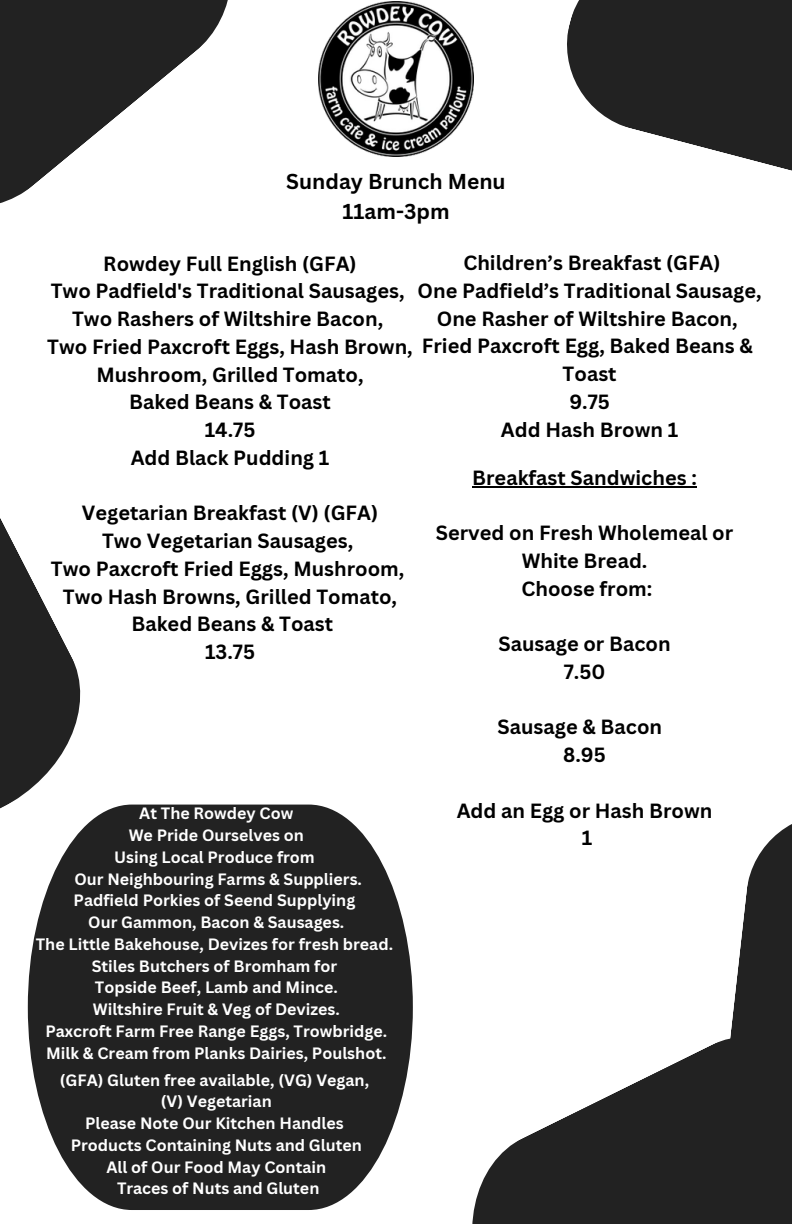
<style>
.page{position:relative;width:792px;height:1224px;background:#fff}
.page>*{position:absolute;margin:0;border:0;box-sizing:border-box;transform-origin:0 0}
.t1{font:700 21px/29.2px "Canva Sans";color:#000;text-align:center}
.t2{font:700 20px/27.8px "Canva Sans";color:#000;text-align:center}
.t3{font:700 16px "Canva Sans";color:#fff}
</style>
<div class="page">
<svg style="left:0;top:0;width:228px;height:204px;fill:#222"></svg>
<svg style="left:567px;top:0;width:225px;height:171px;fill:#222"></svg>
<svg style="left:472px;top:1041px;width:320px;height:183px;fill:#222"></svg>
<svg style="left:722px;top:824px;width:70px;height:342px"></svg>
<svg style="left:0;top:518px;width:81px;height:291px;fill:#222"></svg>
<img style="left:319px;top:2px;width:155px;height:155px">
<svg style="left:28px;top:805px;width:385px;height:405px;background:#3b3b3b"></svg>
<hr style="left:472px;top:486px;width:225px;height:2px;background:#000">
<p class="t1" style="left:286px;top:167px;width:221px">Sunday Brunch Menu<br>11am-3pm</p>
<p class="t2" style="left:418px;top:248px;width:345px">Children’s Breakfast (GFA)<br>One Padfield’s Traditional Sausage,<br>One Rasher of Wiltshire Bacon,<br>Fried Paxcroft Egg, Baked Beans &amp;<br>Toast<br>9.75<br>Add Hash Brown 1</p>
<p class="t2" style="left:472px;top:463px;width:226px">Breakfast Sandwiches :</p>
<p class="t2" style="left:47px;top:249px;width:367px">Rowdey Full English (GFA)<br>Two Padfield's Traditional Sausages,<br>Two Rashers of Wiltshire Bacon,<br>Two Fried Paxcroft Eggs, Hash Brown,<br>Mushroom, Grilled Tomato,<br>Baked Beans &amp; Toast<br>14.75</p>
<h1 class="t2" style="left:131px;top:443px;width:200px">Add Black Pudding 1</h1>
<h1 class="t2" style="left:51px;top:499px;width:355px">Vegetarian Breakfast (V) (GFA)<br>Two Vegetarian Sausages,<br>Two Paxcroft Fried Eggs, Mushroom,<br>Two Hash Browns, Grilled Tomato,<br>Baked Beans &amp; Toast<br>13.75</h1>
<p class="t2" style="left:436px;top:518px;width:299px">Served on Fresh Wholemeal or<br>White Bread.<br>Choose from:</p>
<p class="t2" style="left:498px;top:629px;width:174px">Sausage or Bacon<br>7.50</p>
<h1 class="t3" style="left:139px;top:802px;width:156px">At The Rowdey Cow</h1>
<h1 class="t3" style="left:129px;top:824px;width:177px">We Pride Ourselves on</h1>
<h1 class="t3" style="left:114px;top:846px;width:202px">Using Local Produce from</h1>
<h1 class="t3" style="left:74px;top:868px;width:289px">Our Neighbouring Farms &amp; Suppliers.</h1>
<h1 class="t3" style="left:74px;top:889px;width:283px">Padfield Porkies of Seend Supplying</h1>
<h1 class="t3" style="left:88px;top:911px;width:258px">Our Gammon, Bacon &amp; Sausages.</h1>
<h1 class="t3" style="left:36px;top:933px;width:359px">The Little Bakehouse, Devizes for fresh bread.</h1>
<h1 class="t3" style="left:92px;top:955px;width:247px">Stiles Butchers of Bromham for</h1>
<p class="t3" style="left:95px;top:976px;width:244px">Topside Beef, Lamb and Mince.</p>
<p class="t3" style="left:93px;top:998px;width:249px">Wiltshire Fruit &amp; Veg of Devizes.</p>
<p class="t3" style="left:45px;top:1020px;width:343px">Paxcroft Farm Free Range Eggs, Trowbridge.</p>
<p class="t3" style="left:46px;top:1042px;width:342px">Milk &amp; Cream from Planks Dairies, Poulshot.</p>
<p class="t3" style="left:60px;top:1069px;width:311px">(GFA) Gluten free available, (VG) Vegan,</p>
<p class="t3" style="left:161px;top:1090px;width:112px">(V) Vegetarian</p>
<p class="t3" style="left:85px;top:1112px;width:260px">Please Note Our Kitchen Handles</p>
<p class="t3" style="left:71px;top:1134px;width:293px">Products Containing Nuts and Gluten</p>
<p class="t3" style="left:106px;top:1156px;width:221px">All of Our Food May Contain</p>
<p class="t3" style="left:117px;top:1177px;width:204px">Traces of Nuts and Gluten</p>
<p class="t2" style="left:498px;top:713px;width:166px">Sausage &amp; Bacon<br>8.95</p>
<p class="t2" style="left:457px;top:796px;width:257px">Add an Egg or Hash Brown<br>1</p>
</div>
